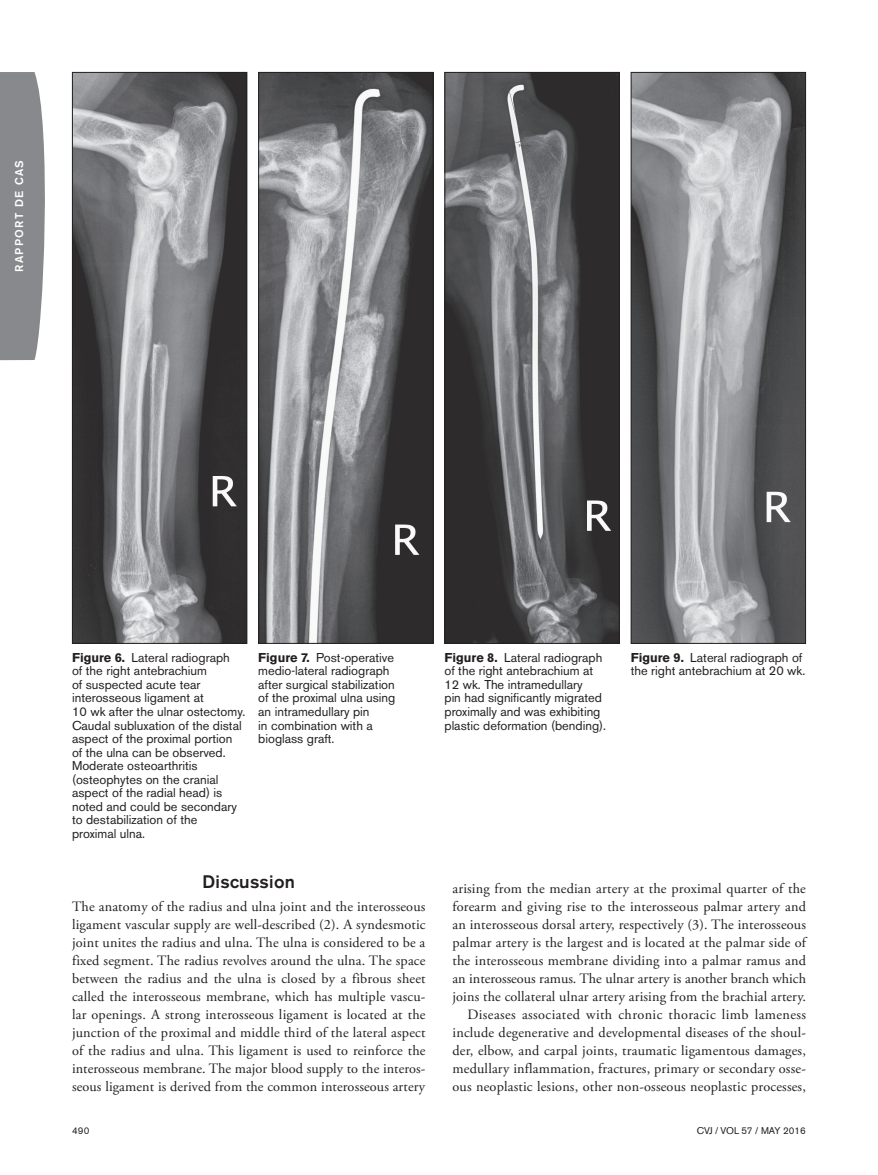
<style>
.page{position:relative;width:878px;height:1175px;background:#fff}
.page>*{position:absolute;margin:0;border:0;box-sizing:border-box;transform-origin:0 0}
.t1{font:500 18px "Akzidenz Grotesk BE";letter-spacing:.015em;color:#231f20}
.t2{font:14.25px/18px "Adobe Garamond Pro";letter-spacing:.01em;color:#231f20;text-align:justify}
.t3{font:12.75px/13.5px "Akzidenz Grotesk BE";color:#231f20}
.t4{font:500 11.25px "Akzidenz Grotesk BE";letter-spacing:.115em;color:#fff}
.t5{font:9.75px "Akzidenz Grotesk BE";color:#231f20}
.s1{font-weight:700}
</style>
<div class="page">
<div style="left:0;top:72px;width:45px;height:288px;background:#87898c"></div>
<img style="left:74px;top:74px;width:171px;height:568px">
<div style="left:72px;top:72px;width:175px;height:572px;border:1px solid #231f20"></div>
<img style="left:260px;top:74px;width:171px;height:568px">
<div style="left:258px;top:72px;width:175px;height:572px;border:1px solid #231f20"></div>
<img style="left:446px;top:74px;width:171px;height:568px">
<div style="left:444px;top:72px;width:175px;height:572px;border:1px solid #231f20"></div>
<img style="left:632px;top:74px;width:172px;height:568px">
<div style="left:630px;top:72px;width:176px;height:572px;border:1px solid #231f20"></div>
<p class="t4" style="left:12px;top:272px;width:113px;rotate:-90deg">RAPPORT DE CAS</p>
<p class="t3" style="left:72px;top:651px;width:175px"><span class="s1">Figure 6.</span> Lateral radiograph<br>of the right antebrachium<br>of suspected acute tear interosseous ligament at<br>10 wk after the ulnar ostectomy.<br>Caudal subluxation of the distal aspect of the proximal portion of the ulna can be observed.<br>Moderate osteoarthritis (osteophytes on the cranial aspect of the radial head) is noted and could be secondary to destabilization of the<br>proximal ulna.</p>
<p class="t3" style="left:258px;top:651px;width:139px"><span class="s1">Figure 7.</span> Post-operative medio-lateral radiograph after surgical stabilization of the proximal ulna using an intramedullary pin<br>in combination with a bioglass graft.</p>
<p class="t3" style="left:444px;top:651px;width:163px"><span class="s1">Figure 8.</span> Lateral radiograph of the right antebrachium at<br>12 wk. The intramedullary<br>pin had significantly migrated proximally and was exhibiting plastic deformation (bending).</p>
<p class="t3" style="left:630px;top:651px;width:176px"><span class="s1">Figure 9.</span> Lateral radiograph of the right antebrachium at 20 wk.</p>
<p class="t1" style="left:203px;top:871px;width:94px">Discussion</p>
<p class="t2" style="left:72px;top:897px;width:355px">The anatomy of the radius and ulna joint and the interosseous ligament vascular supply are well-described (2). A syndesmotic joint unites the radius and ulna. The ulna is considered to be a fixed segment. The radius revolves around the ulna. The space between the radius and the ulna is closed by a fibrous sheet called the interosseous membrane, which has multiple vascu&shy;lar openings. A strong interosseous ligament is located at the junction of the proximal and middle third of the lateral aspect of the radius and ulna. This ligament is used to reinforce the interosseous membrane. The major blood supply to the interos&shy;seous ligament is derived from the common interosseous artery</p>
<p class="t2" style="left:452px;top:879px;width:355px;text-align:right">arising from the median artery at the proximal quarter of the forearm and giving rise to the interosseous palmar artery and an interosseous dorsal artery, respectively (3). The interosseous palmar artery is the largest and is located at the palmar side of the interosseous membrane dividing into a palmar ramus and an interosseous ramus. The ulnar artery is another branch which joins the collateral ulnar artery arising from the brachial artery.<br>Diseases associated with chronic thoracic limb lameness include degenerative and developmental diseases of the shoul&shy;der, elbow, and carpal joints, traumatic ligamentous damages, medullary inflammation, fractures, primary or secondary osse&shy;ous neoplastic lesions, other non-osseous neoplastic processes,</p>
<p class="t5" style="left:72px;top:1125px;width:19px">490</p>
<p class="t5" style="left:696px;top:1125px;width:111px">CVJ / VOL 57 / MAY 2016</p>
</div>
